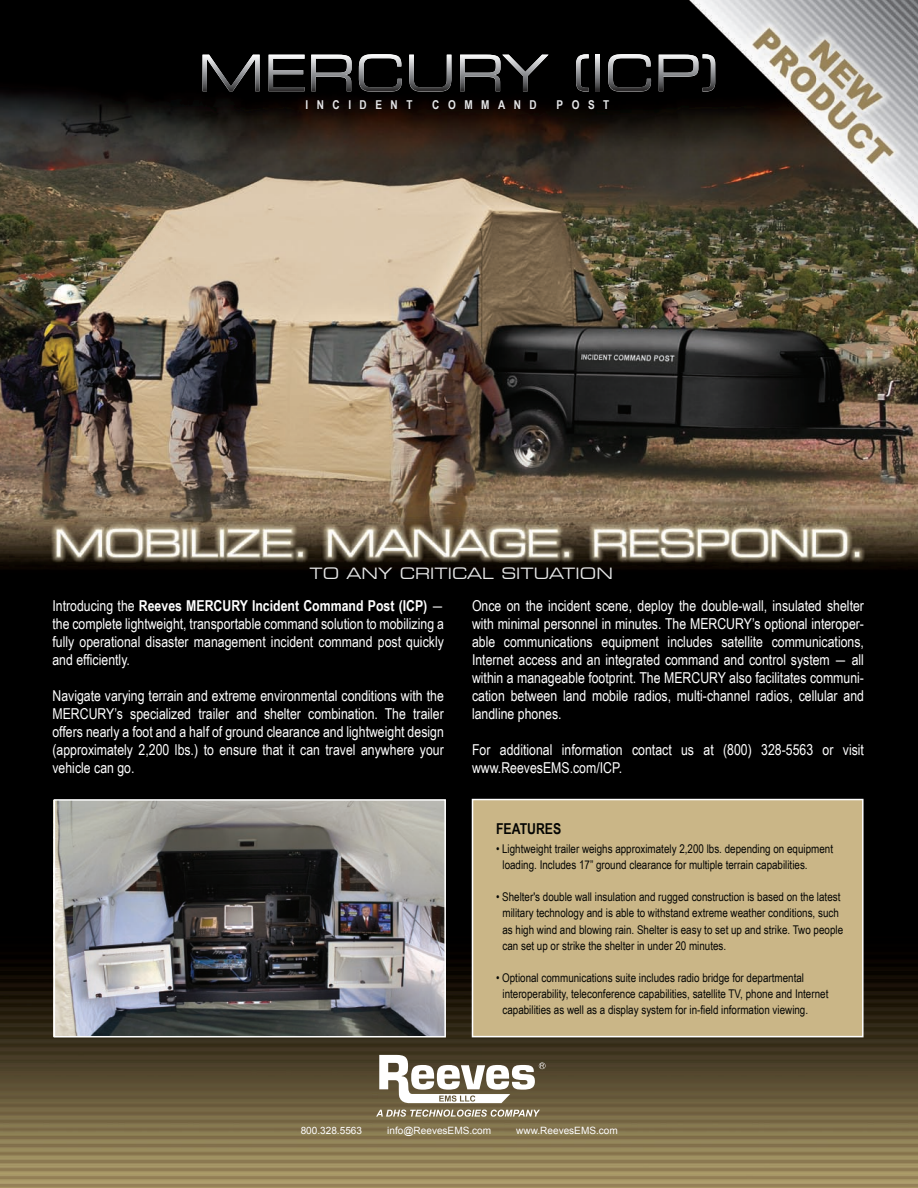
<style>
.page{position:relative;width:918px;height:1188px;background:#fff}
.page>*{position:absolute;margin:0;border:0;box-sizing:border-box;transform-origin:0 0}
.t1{font:expanded 15.45px "Square 721 BT";color:#e5e6e6}
.t2{font:15px/18px "Arial Narrow";color:#fff;text-align:justify}
.t3{font:700 15px "Arial Narrow";color:#040503}
.t4{font:700 12.15px "Arial Narrow";letter-spacing:.7em;color:#e6e7e9}
.t5{font:12px/16px "Arial Narrow";color:#040503}
.t6{font:10.05px "Arial";color:#fff}
.s1{font-weight:700}
</style>
<div class="page">
<img style="left:0;top:0;width:918px;height:1188px">
<div style="left:472px;top:799px;width:392px;height:238px;background:#cab687;border:2px solid #fff"></div>
<img style="left:57px;top:802px;width:386px;height:232px">
<div style="left:54px;top:799px;width:392px;height:238px;border:2px solid #fff"></div>
<svg style="left:379px;top:1055px;width:167px;height:48px"></svg>
<svg style="left:376px;top:1110px;width:164px;height:7px"></svg>
<svg style="left:203px;top:55px;width:57px;height:36px;background:#353536"></svg>
<svg style="left:269px;top:55px;width:36px;height:36px"></svg>
<svg style="left:311px;top:55px;width:41px;height:36px"></svg>
<svg style="left:359px;top:54px;width:43px;height:38px;background:#353536"></svg>
<svg style="left:409px;top:55px;width:42px;height:37px;background:#282828"></svg>
<svg style="left:460px;top:55px;width:89px;height:36px;background:#333334"></svg>
<svg style="left:576px;top:54px;width:13px;height:38px"></svg>
<svg style="left:595px;top:55px;width:5px;height:36px"></svg>
<svg style="left:608px;top:54px;width:43px;height:38px;background:#343434"></svg>
<svg style="left:659px;top:54px;width:56px;height:38px;background:#3c3c3d"></svg>
<p class="t4" style="left:306px;top:95px;width:108px">INCIDENT</p>
<p class="t4" style="left:432px;top:95px;width:106px">COMMAND</p>
<p class="t4" style="left:557px;top:95px;width:54px">POST</p>
<p class="t1" style="left:309px;top:565px;width:305px">TO ANY CRITICAL SITUATION</p>
<p class="t2" style="left:52px;top:596px;width:393px">Introducing the <span class="s1">Reeves MERCURY Incident Command Post (ICP)</span> ― the complete lightweight, transportable command solution to mobilizing a fully operational disaster management incident command post quickly and efficiently.</p>
<p class="t2" style="left:52px;top:686px;width:393px">Navigate varying terrain and extreme environmental conditions with the MERCURY’s specialized trailer and shelter combination. The trailer offers nearly a foot and a half of ground clearance and lightweight design (approximately 2,200 lbs.) to ensure that it can travel anywhere your vehicle can go.</p>
<p class="t2" style="left:472px;top:596px;width:394px">Once on the incident scene, deploy the double-wall, insulated shelter with minimal personnel in minutes. The MERCURY’s optional interoper&shy;able communications equipment includes satellite communications, Internet access and an integrated command and control system ― all within a manageable footprint. The MERCURY also facilitates communi&shy;cation between land mobile radios, multi-channel radios, cellular and landline phones.</p>
<p class="t2" style="left:472px;top:740px;width:394px">For additional information contact us at (800) 328-5563 or visit www.ReevesEMS.com/ICP.</p>
<p class="t3" style="left:496px;top:818px;width:67px">FEATURES</p>
<p class="t5" style="left:503px;top:841px;width:332px;text-indent:-7px">• Lightweight trailer weighs approximately 2,200 lbs. depending on equipment loading. Includes 17” ground clearance for multiple terrain capabilities.</p>
<p class="t5" style="left:503px;top:889px;width:342px;text-indent:-7px">• Shelter's double wall insulation and rugged construction is based on the latest military technology and is able to withstand extreme weather conditions, such as high wind and blowing rain. Shelter is easy to set up and strike. Two people can set up or strike the shelter in under 20 minutes.</p>
<p class="t5" style="left:503px;top:969px;width:327px;text-indent:-7px">• Optional communications suite includes radio bridge for departmental interoperability, teleconference capabilities, satellite TV, phone and Internet capabilities as well as a display system for in-field information viewing.</p>
<p class="t6" style="left:301px;top:1124px;width:63px">800.328.5563</p>
<p class="t6" style="left:387px;top:1124px;width:105px">info@ReevesEMS.com</p>
<p class="t6" style="left:516px;top:1124px;width:103px">www.ReevesEMS.com</p>
</div>
